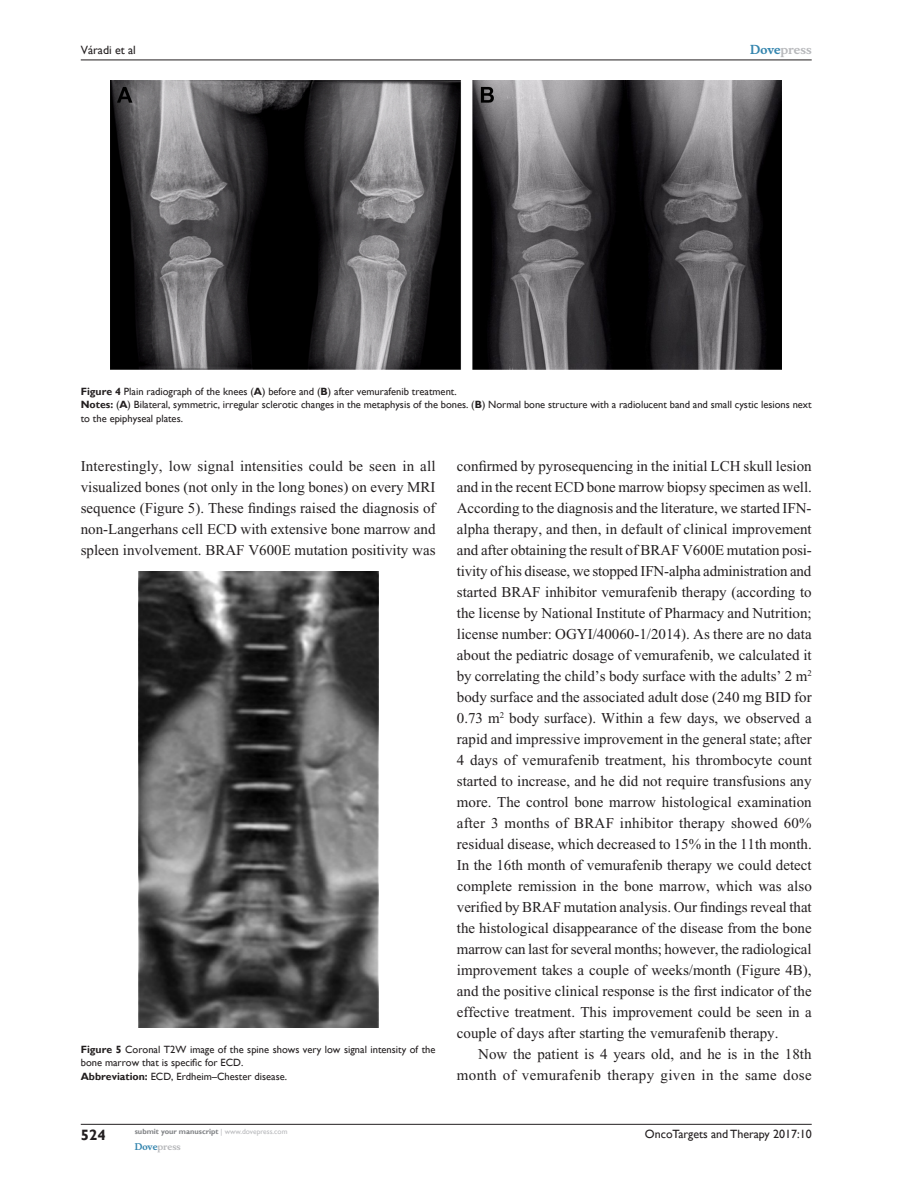
<style>
.page{position:relative;width:918px;height:1188px;background:#fff}
.page>*{position:absolute;margin:0;border:0;box-sizing:border-box;transform-origin:0 0}
.TxF{font:15px/21px "Times New Roman";color:#231f20;text-align:justify}
.Tx{font:15px/21px "Times New Roman";letter-spacing:.02em;color:#231f20;text-align:right}
.t1{font:700 15px "Gill Sans";color:#231f20}
.t2{font:12px "Gill Sans";color:#231f20}
.t3{font:700 12px "Musee";color:#b8b9bc}
.FigSNRI{font:10.5px/13.5px "Gill Sans";color:#231f20}
.FigC{font:10.5px/13.5px "Gill Sans";color:#231f20}
.t4{font:700 9px "Musee";color:#b8b9bc}
.t5{font:700 7.5px "Gill Sans";color:#808285}
.s1{color:#3485ae}
.s2{font-weight:700}
.s3{font-weight:400;color:#b8b9bc}
</style>
<div class="page">
<hr style="left:81px;top:1124px;width:731px;height:1px;background:#231f20">
<hr style="left:81px;top:60px;width:731px;height:1px;background:#231f20">
<img style="left:138px;top:572px;width:240px;height:455px">
<img style="left:111px;top:81px;width:671px;height:288px">
<p class="t2" style="left:81px;top:43px;width:57px">Váradi et al</p>
<p class="t3" style="left:750px;top:43px;width:63px"><span class="s1">Dove</span>press</p>
<p class="FigC" style="left:81px;top:385px;width:377px"><span class="s2">Figure 4</span> Plain radiograph of the knees (<span class="s2">A</span>) before and (<span class="s2">B</span>) after vemurafenib treatment.</p>
<p class="FigSNRI" style="left:81px;top:398px;width:732px"><span class="s2">Notes:</span> (<span class="s2">A</span>) Bilateral, symmetric, irregular sclerotic changes in the metaphysis of the bones. (<span class="s2">B</span>) Normal bone structure with a radiolucent band and small cystic lesions next to the epiphyseal plates.</p>
<p class="TxF" style="left:81px;top:455px;width:356px">Interestingly, low signal intensities could be seen in all visualized bones (not only in the long bones) on every MRI sequence (Figure 5). These findings raised the diagnosis of non-Langerhans cell ECD with extensive bone marrow and spleen involvement. BRAF V600E mutation positivity was</p>
<p class="TxF" style="left:457px;top:455px;width:357px">confirmed by pyrosequencing in the initial LCH skull lesion and in the recent ECD bone marrow biopsy specimen as well.<br>According to the diagnosis and the literature, we started IFN&shy;alpha therapy, and then, in default of clinical improvement and after obtaining the result of BRAF V600E mutation posi&shy;tivity of his disease, we stopped IFN-alpha administration and started BRAF inhibitor vemurafenib therapy (according to the license by National Institute of Pharmacy and Nutrition; license number: OGYI/40060-1/2014). As there are no data about the pediatric dosage of vemurafenib, we calculated it by correlating the child’s body surface with the adults’ 2 m<sup>2 </sup>body surface and the associated adult dose (240 mg BID for 0.73 m<sup>2</sup> body surface). Within a few days, we observed a rapid and impressive improvement in the general state; after 4 days of vemurafenib treatment, his thrombocyte count started to increase, and he did not require transfusions any more. The control bone marrow histological examination after 3 months of BRAF inhibitor therapy showed 60% residual disease, which decreased to 15% in the 11th month.<br>In the 16th month of vemurafenib therapy we could detect complete remission in the bone marrow, which was also verified by BRAF mutation analysis. Our findings reveal that the histological disappearance of the disease from the bone marrow can last for several months; however, the radiological improvement takes a couple of weeks/month (Figure 4B), and the positive clinical response is the first indicator of the effective treatment. This improvement could be seen in a couple of days after starting the vemurafenib therapy.</p>
<p class="Tx" style="left:457px;top:1043px;width:356px">Now the patient is 4 years old, and he is in the 18th month of vemurafenib therapy given in the same dose</p>
<p class="FigC" style="left:81px;top:1042px;width:356px"><span class="s2">Figure 5</span> Coronal T2W image of the spine shows very low signal intensity of the bone marrow that is specific for ECD.</p>
<p class="FigSNRI" style="left:81px;top:1069px;width:208px"><span class="s2">Abbreviation:</span> ECD, Erdheim–Chester disease.</p>
<p class="t1" style="left:81px;top:1126px;width:26px">524</p>
<p class="t5" style="left:135px;top:1127px;width:154px">submit your manuscript <span class="s3">| www.dovepress.com</span></p>
<p class="t4" style="left:135px;top:1141px;width:48px"><span class="s1">Dove</span>press</p>
<p class="t2" style="left:645px;top:1127px;width:168px">OncoTargets and Therapy 2017:10</p>
</div>
